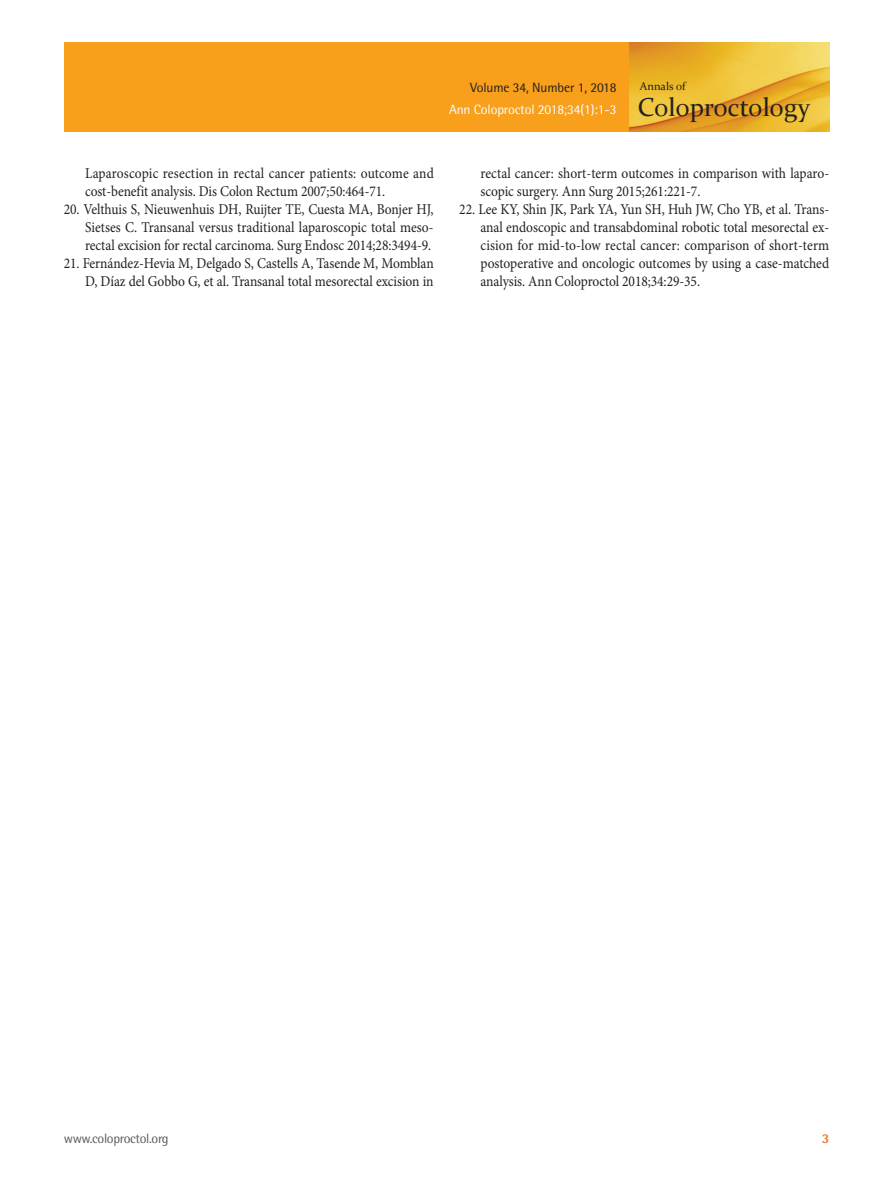
<style>
.page{position:relative;width:893px;height:1191px;background:#fff}
.page>*{position:absolute;margin:0;border:0;box-sizing:border-box;transform-origin:0 0}
.t1{font:25.95px "Constantia";color:#231f20}
.참고문헌2{font:15px/18px "Minion Pro";letter-spacing:-.005em;color:#231f20;scale:.9 1}
.t2{font:13.5px "Rotis Semi Sans Std";letter-spacing:-.01em;color:#fff}
.t3{font:13.5px "Rotis Semi Sans Std";letter-spacing:-.01em;color:#231f20}
.t4{font:13.5px "Rotis Semi Sans Std";letter-spacing:-.025em;color:#57585a}
.t5{font:800 13.5px "Rotis Semi Sans Std";color:#f47721}
.t6{font:11.25px "Constantia";color:#231f20}
</style>
<div class="page">
<div style="left:64px;top:43px;width:565px;height:89px;background:#f89f1c"></div>
<img style="left:629px;top:43px;width:200px;height:89px">
<p class="t3" style="left:470px;top:80px;width:148px">Volume 34, Number 1, 2018</p>
<p class="t2" style="left:449px;top:102px;width:169px">Ann Coloproctol 2018;34(1):1-3</p>
<p class="t6" style="left:640px;top:79px;width:47px">Annals of</p>
<p class="t1" style="left:638px;top:90px;width:174px">Coloproctology</p>
<p class="참고문헌2" style="left:85px;top:164px;width:389px">Laparoscopic resection in rectal cancer patients: outcome and cost-benefit analysis. Dis Colon Rectum 2007;50:464-71.</p>
<p class="참고문헌2" style="left:85px;top:200px;width:389px;text-align:justify;text-indent:-21px">20. Velthuis S, Nieuwenhuis DH, Ruijter TE, Cuesta MA, Bonjer HJ, Sietses C. Transanal versus traditional laparoscopic total meso&shy;rectal excision for rectal carcinoma. Surg Endosc 2014;28:3494-9.</p>
<p class="참고문헌2" style="left:64px;top:254px;width:413px;text-align:right">21. Fernández-Hevia M, Delgado S, Castells A, Tasende M, Momblan<br>D, Díaz del Gobbo G, et al. Transanal total mesorectal excision in</p>
<p class="참고문헌2" style="left:480px;top:164px;width:389px">rectal cancer: short-term outcomes in comparison with laparo&shy;scopic surgery. Ann Surg 2015;261:221-7.</p>
<p class="참고문헌2" style="left:480px;top:200px;width:389px;text-align:justify;text-indent:-21px">22. Lee KY, Shin JK, Park YA, Yun SH, Huh JW, Cho YB, et al. Trans&shy;anal endoscopic and transabdominal robotic total mesorectal ex&shy;cision for mid-to-low rectal cancer: comparison of short-term postoperative and oncologic outcomes by using a case-matched analysis. Ann Coloproctol 2018;34:29-35.</p>
<p class="t4" style="left:64px;top:1130px;width:106px">www.coloproctol.org</p>
<p class="t5" style="left:822px;top:1129px;width:9px">3</p>
</div>
